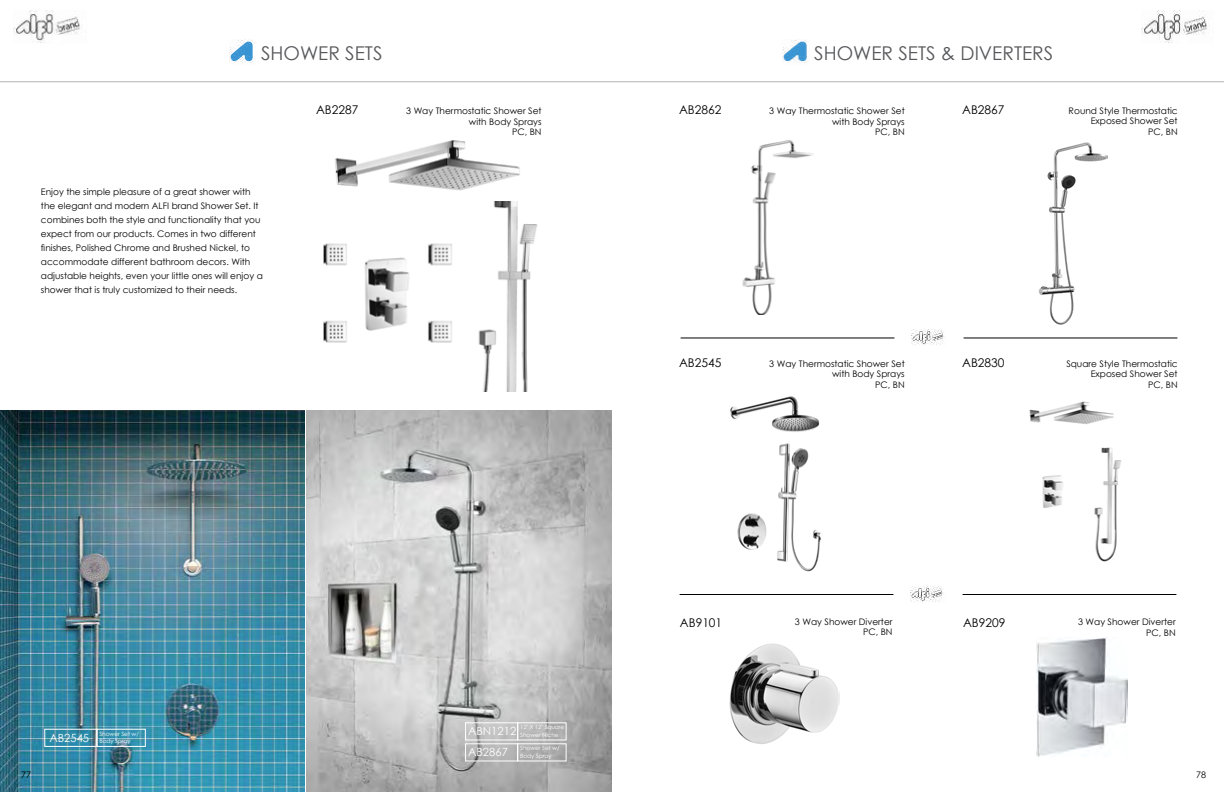
<style>
.page{position:relative;width:1224px;height:792px;background:#fff}
.page>*{position:absolute;margin:0;border:0;box-sizing:border-box;transform-origin:0 0}
.t1{font:19px "Century Gothic";color:#57585b}
.t2{font:12px "Century Gothic";color:#000}
.t3{font:11.3px "Century Gothic";color:#fff}
.t4{font:9px/10.8px "Century Gothic";color:#000;text-align:right}
.t5{font:5.9px/7px "Century Gothic";letter-spacing:-.01em;color:#fff}
</style>
<div class="page">
<img style="left:0;top:410px;width:304px;height:382px">
<div style="left:97px;top:729px;width:48px;height:18px;border:1px solid #fff"></div>
<div style="left:45px;top:729px;width:52px;height:18px;border:1px solid #fff"></div>
<img style="left:1141px;top:11px;width:72px;height:32px">
<img style="left:14px;top:11px;width:72px;height:32px">
<hr style="left:0;top:81px;width:1224px;height:1px;background:#8f8f8f">
<img style="left:230px;top:40px;width:23px;height:23px">
<img style="left:783px;top:40px;width:24px;height:23px">
<img style="left:729px;top:643px;width:111px;height:101px">
<img style="left:1036px;top:637px;width:91px;height:119px">
<hr style="left:680px;top:594px;width:213px;height:1px;background:#000">
<hr style="left:963px;top:594px;width:213px;height:1px;background:#000">
<img style="left:910px;top:586px;width:34px;height:16px">
<svg style="left:304px;top:410px;width:308px;height:382px;background:#bdbebe"></svg>
<hr style="left:681px;top:337px;width:213px;height:1px;background:#000">
<hr style="left:964px;top:337px;width:213px;height:1px;background:#000">
<img style="left:911px;top:330px;width:34px;height:15px">
<img style="left:1029px;top:401px;width:93px;height:161px">
<img style="left:323px;top:201px;width:215px;height:191px">
<img style="left:335px;top:140px;width:185px;height:51px">
<div style="left:517px;top:744px;width:49px;height:17px;border:1px solid #fff"></div>
<div style="left:465px;top:744px;width:53px;height:17px;border:1px solid #fff"></div>
<div style="left:517px;top:723px;width:49px;height:17px;border:1px solid #fff"></div>
<div style="left:465px;top:723px;width:53px;height:17px;border:1px solid #fff"></div>
<img style="left:742px;top:140px;width:71px;height:174px">
<img style="left:730px;top:396px;width:91px;height:176px">
<img style="left:1039px;top:142px;width:68px;height:183px">
<h1 class="t1" style="left:261px;top:40px;width:123px">SHOWER SETS</h1>
<h1 class="t1" style="left:814px;top:40px;width:241px">SHOWER SETS &amp; DIVERTERS</h1>
<p class="t4" style="left:41px;top:185px;width:223px;line-height:14px;text-align:left">Enjoy the simple pleasure of a great shower with the elegant and modern ALFI brand Shower Set. It combines both the style and functionality that you expect from our products. Comes in two different finishes, Polished Chrome and Brushed Nickel, to accommodate different bathroom decors. With adjustable heights, even your little ones will enjoy a shower that is truly customized to their needs.</p>
<h2 class="t2" style="left:316px;top:101px;width:44px">AB2287</h2>
<p class="t4" style="left:406px;top:105px;width:137px">3 Way Thermostatic Shower Set with Body Sprays<br>PC, BN</p>
<h2 class="t2" style="left:962px;top:101px;width:44px">AB2867</h2>
<p class="t4" style="left:1069px;top:105px;width:111px">Round Style Thermostatic<br>Exposed Shower Set<br>PC, BN</p>
<h2 class="t2" style="left:679px;top:101px;width:44px">AB2862</h2>
<p class="t4" style="left:769px;top:105px;width:137px">3 Way Thermostatic Shower Set with Body Sprays<br>PC, BN</p>
<h2 class="t2" style="left:679px;top:354px;width:44px">AB2545</h2>
<p class="t4" style="left:769px;top:358px;width:137px">3 Way Thermostatic Shower Set with Body Sprays<br>PC, BN</p>
<h2 class="t2" style="left:962px;top:354px;width:44px">AB2830</h2>
<p class="t4" style="left:1066px;top:358px;width:113px">Square Style Thermostatic<br>Exposed Shower Set<br>PC, BN</p>
<p class="t3" style="left:49px;top:730px;width:41px">AB2545</p>
<p class="t5" style="left:99px;top:730px;width:41px">Shower Set w/<br>Body Spray</p>
<p class="t3" style="left:468px;top:723px;width:50px">ABN1212</p>
<p class="t5" style="left:520px;top:724px;width:46px">12" X 12" Square<br>Shower Niche</p>
<p class="t3" style="left:468px;top:744px;width:41px">AB2867</p>
<p class="t5" style="left:520px;top:745px;width:41px">Shower Set w/<br>Body Spray</p>
<p class="t4" style="left:795px;top:616px;width:99px">3 Way Shower Diverter<br>PC, BN</p>
<h2 class="t2" style="left:680px;top:614px;width:44px">AB9101</h2>
<h2 class="t2" style="left:963px;top:614px;width:44px">AB9209</h2>
<p class="t4" style="left:1078px;top:616px;width:99px">3 Way Shower Diverter<br>PC, BN</p>
<p class="t4" style="left:21px;top:769px;width:11px">77</p>
<p class="t4" style="left:1196px;top:769px;width:11px">78</p>
</div>
